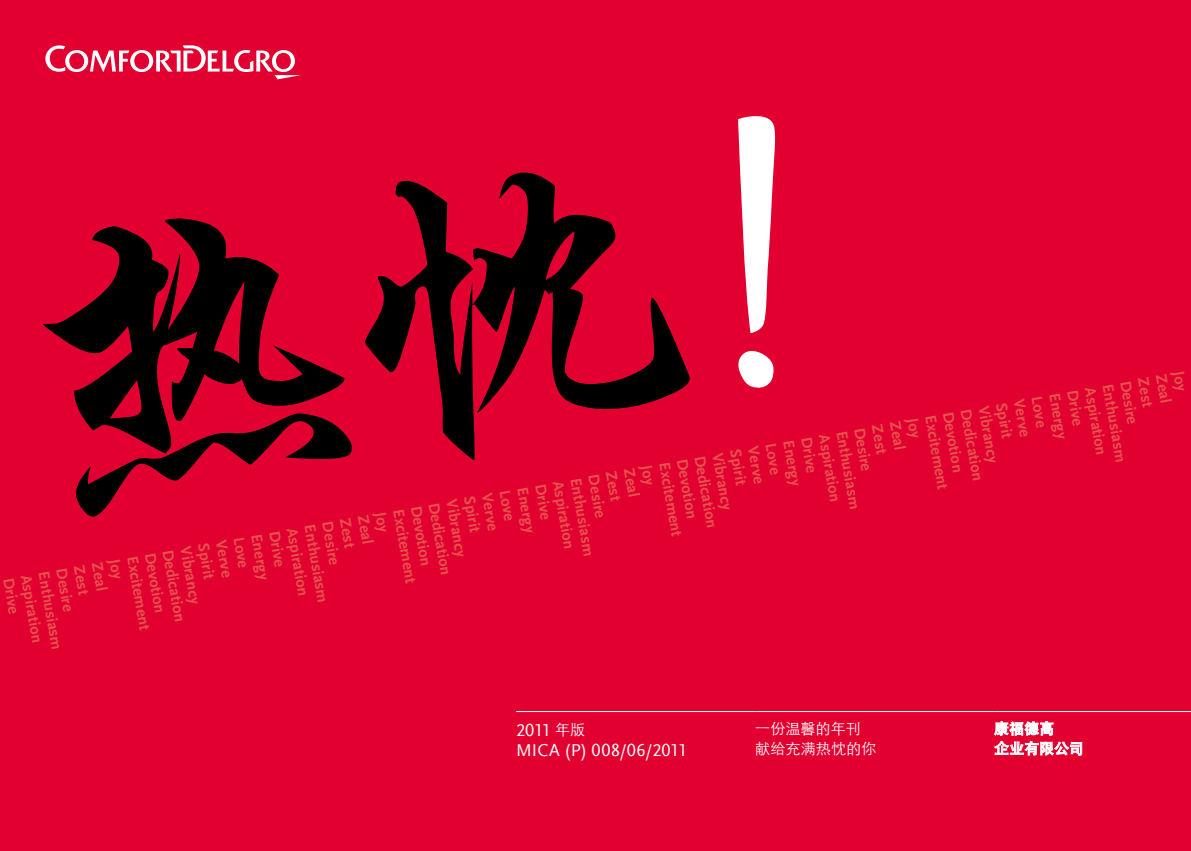
<style>
.page{position:relative;width:1191px;height:851px;background:#fff}
.page>*{position:absolute;margin:0;border:0;box-sizing:border-box;transform-origin:0 0}
.t1{font:18px/20px "Scala Sans Offc Pro";letter-spacing:.015em;color:#fff}
.t2{font:700 16px "Scala Sans Offc Pro";color:#e8524d}
.t3{font:15px/20px "ST Xihei";letter-spacing:.015em;color:#fff}
.t4{font:15px/20px "ST Heiti";color:#fff}
.s1{font-family:"ST Xihei";font-size:15px}
</style>
<div class="page">
<div style="left:0;top:0;width:1191px;height:850px;background:#e20030"></div>
<hr style="left:516px;top:711px;width:239px;height:1px;background:#fff">
<hr style="left:755px;top:711px;width:239px;height:1px;background:#fff">
<hr style="left:994px;top:711px;width:197px;height:1px;background:#fff">
<svg style="left:994px;top:721px;width:59px;height:14px"></svg>
<svg style="left:994px;top:741px;width:88px;height:14px"></svg>
<svg style="left:45px;top:45px;width:256px;height:34px"></svg>
<svg style="left:43px;top:172px;width:647px;height:345px"></svg>
<svg style="left:738px;top:116px;width:38px;height:217px"></svg>
<svg style="left:738px;top:350px;width:36px;height:38px"></svg>
<svg style="left:638px;top:464px;width:14px;height:22px"></svg>
<svg style="left:372px;top:511px;width:14px;height:6px"></svg>
<p class="t2" style="left:106px;top:560px;width:30px;rotate:80deg">Zeal</p>
<p class="t2" style="left:70px;top:566px;width:45px;rotate:80deg">Desire</p>
<p class="t2" style="left:88px;top:563px;width:31px;rotate:80deg">Zest</p>
<p class="t2" style="left:53px;top:570px;width:81px;rotate:80deg">Enthusiasm</p>
<p class="t2" style="left:17px;top:576px;width:38px;rotate:80deg">Drive</p>
<p class="t2" style="left:35px;top:573px;width:71px;rotate:80deg">Aspiration</p>
<p class="t2" style="left:372px;top:513px;width:30px;rotate:80deg">Zeal</p>
<p class="t2" style="left:336px;top:519px;width:45px;rotate:80deg">Desire</p>
<p class="t2" style="left:354px;top:516px;width:31px;rotate:80deg">Zest</p>
<p class="t2" style="left:319px;top:523px;width:81px;rotate:80deg">Enthusiasm</p>
<p class="t2" style="left:283px;top:529px;width:38px;rotate:80deg">Drive</p>
<p class="t2" style="left:301px;top:526px;width:71px;rotate:80deg">Aspiration</p>
<p class="t2" style="left:248px;top:535px;width:33px;rotate:80deg">Love</p>
<p class="t2" style="left:265px;top:532px;width:48px;rotate:80deg">Energy</p>
<p class="t2" style="left:212px;top:541px;width:37px;rotate:80deg">Spirit</p>
<p class="t2" style="left:230px;top:538px;width:39px;rotate:80deg">Verve</p>
<p class="t2" style="left:194px;top:545px;width:60px;rotate:80deg">Vibrancy</p>
<p class="t2" style="left:177px;top:548px;width:75px;rotate:80deg">Dedication</p>
<p class="t2" style="left:159px;top:551px;width:63px;rotate:80deg">Devotion</p>
<p class="t2" style="left:141px;top:554px;width:77px;rotate:80deg">Excitement</p>
<p class="t2" style="left:638px;top:466px;width:30px;rotate:80deg">Zeal</p>
<p class="t2" style="left:602px;top:473px;width:45px;rotate:80deg">Desire</p>
<p class="t2" style="left:620px;top:469px;width:31px;rotate:80deg">Zest</p>
<p class="t2" style="left:584px;top:476px;width:81px;rotate:80deg">Enthusiasm</p>
<p class="t2" style="left:549px;top:482px;width:38px;rotate:80deg">Drive</p>
<p class="t2" style="left:567px;top:479px;width:71px;rotate:80deg">Aspiration</p>
<p class="t2" style="left:514px;top:488px;width:33px;rotate:80deg">Love</p>
<p class="t2" style="left:531px;top:485px;width:48px;rotate:80deg">Energy</p>
<p class="t2" style="left:478px;top:494px;width:37px;rotate:80deg">Spirit</p>
<p class="t2" style="left:496px;top:491px;width:39px;rotate:80deg">Verve</p>
<p class="t2" style="left:460px;top:498px;width:60px;rotate:80deg">Vibrancy</p>
<p class="t2" style="left:443px;top:501px;width:75px;rotate:80deg">Dedication</p>
<p class="t2" style="left:425px;top:504px;width:63px;rotate:80deg">Devotion</p>
<p class="t2" style="left:407px;top:507px;width:77px;rotate:80deg">Excitement</p>
<p class="t2" style="left:904px;top:419px;width:30px;rotate:80deg">Zeal</p>
<p class="t2" style="left:868px;top:426px;width:45px;rotate:80deg">Desire</p>
<p class="t2" style="left:886px;top:423px;width:31px;rotate:80deg">Zest</p>
<p class="t2" style="left:850px;top:429px;width:81px;rotate:80deg">Enthusiasm</p>
<p class="t2" style="left:815px;top:435px;width:38px;rotate:80deg">Drive</p>
<p class="t2" style="left:833px;top:432px;width:71px;rotate:80deg">Aspiration</p>
<p class="t2" style="left:779px;top:441px;width:33px;rotate:80deg">Love</p>
<p class="t2" style="left:797px;top:438px;width:48px;rotate:80deg">Energy</p>
<p class="t2" style="left:744px;top:448px;width:37px;rotate:80deg">Spirit</p>
<p class="t2" style="left:762px;top:444px;width:39px;rotate:80deg">Verve</p>
<p class="t2" style="left:726px;top:451px;width:60px;rotate:80deg">Vibrancy</p>
<p class="t2" style="left:709px;top:454px;width:75px;rotate:80deg">Dedication</p>
<p class="t2" style="left:691px;top:457px;width:63px;rotate:80deg">Devotion</p>
<p class="t2" style="left:673px;top:460px;width:77px;rotate:80deg">Excitement</p>
<p class="t2" style="left:1169px;top:373px;width:30px;rotate:80deg">Zeal</p>
<p class="t2" style="left:1134px;top:379px;width:45px;rotate:80deg">Desire</p>
<p class="t2" style="left:1152px;top:376px;width:31px;rotate:80deg">Zest</p>
<p class="t2" style="left:1116px;top:382px;width:81px;rotate:80deg">Enthusiasm</p>
<p class="t2" style="left:1081px;top:388px;width:38px;rotate:80deg">Drive</p>
<p class="t2" style="left:1098px;top:385px;width:71px;rotate:80deg">Aspiration</p>
<p class="t2" style="left:1045px;top:394px;width:33px;rotate:80deg">Love</p>
<p class="t2" style="left:1063px;top:391px;width:48px;rotate:80deg">Energy</p>
<p class="t2" style="left:1010px;top:401px;width:37px;rotate:80deg">Spirit</p>
<p class="t2" style="left:1028px;top:398px;width:39px;rotate:80deg">Verve</p>
<p class="t2" style="left:992px;top:404px;width:60px;rotate:80deg">Vibrancy</p>
<p class="t2" style="left:974px;top:407px;width:75px;rotate:80deg">Dedication</p>
<p class="t2" style="left:957px;top:410px;width:63px;rotate:80deg">Devotion</p>
<p class="t2" style="left:939px;top:413px;width:77px;rotate:80deg">Excitement</p>
<p class="t1" style="left:516px;top:720px;width:172px">2011 <span class="s1">年版<br></span>MICA (P) 008/06/2011</p>
<p class="t3" style="left:755px;top:718px;width:123px">一份温馨的年刊献给充满热忱的你</p>
<p class="t4" style="left:994px;top:718px;width:91px">康福德高<br>企业有限公司</p>
</div>
